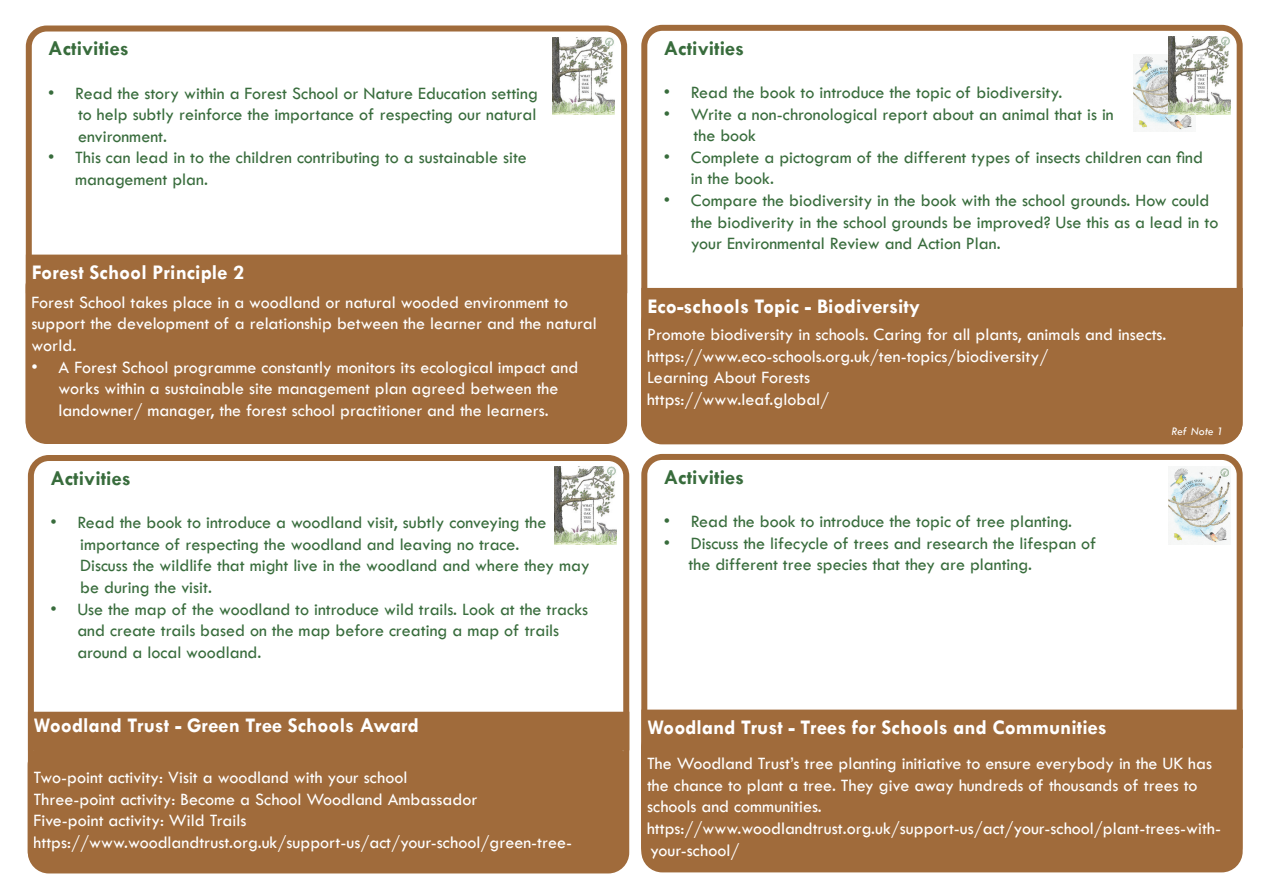
<style>
.page{position:relative;width:1263px;height:893px;background:#fff}
.page>*{position:absolute;margin:0;border:0;box-sizing:border-box;transform-origin:0 0}
.t1{font:700 21px "Tw Cen";color:#fff}
.t2{font:700 21px "Tw Cen";color:#386c3c}
.t3{font:18px/21.6px "Tw Cen";color:#386c3c}
.t4{font:18px/21.6px "Tw Cen";color:#fff}
.t5{font:italic 12px "Tw Cen";color:#fff}
</style>
<div class="page">
<img style="left:1133px;top:54px;width:62px;height:78px">
<div style="left:26px;top:26px;width:601px;height:418px;border:6px solid #a06b3b;border-radius:18px"></div>
<div style="left:29px;top:269px;width:595px;height:170px;background:#a06b3b;border-radius:18px"></div>
<div style="left:26px;top:266px;width:601px;height:176px;border:6px solid #a06b3b;border-radius:18px"></div>
<div style="left:29px;top:258px;width:595px;height:32px;background:#a06b3b"></div>
<div style="left:26px;top:255px;width:601px;height:38px;border:6px solid #a06b3b"></div>
<img style="left:552px;top:37px;width:63px;height:78px">
<div style="left:641px;top:25px;width:602px;height:418px;border:6px solid #a06b3b;border-radius:18px"></div>
<div style="left:644px;top:305px;width:595px;height:136px;background:#a06b3b;border-radius:18px"></div>
<div style="left:641px;top:302px;width:601px;height:142px;border:6px solid #a06b3b;border-radius:18px"></div>
<div style="left:644px;top:291px;width:596px;height:33px;background:#a06b3b"></div>
<div style="left:641px;top:288px;width:602px;height:39px;border:6px solid #a06b3b"></div>
<img style="left:1168px;top:36px;width:62px;height:78px">
<div style="left:641px;top:454px;width:602px;height:418px;border:6px solid #a06b3b;border-radius:18px"></div>
<div style="left:644px;top:730px;width:595px;height:134px;background:#a06b3b;border-radius:18px"></div>
<div style="left:641px;top:727px;width:601px;height:140px;border:6px solid #a06b3b;border-radius:18px"></div>
<div style="left:644px;top:713px;width:596px;height:32px;background:#a06b3b"></div>
<div style="left:641px;top:710px;width:602px;height:38px;border:6px solid #a06b3b"></div>
<div style="left:28px;top:455px;width:601px;height:418px;border:6px solid #a06b3b;border-radius:18px"></div>
<div style="left:31px;top:747px;width:595px;height:122px;background:#a06b3b;border-radius:18px"></div>
<div style="left:28px;top:744px;width:601px;height:128px;border:6px solid #a06b3b;border-radius:18px"></div>
<div style="left:31px;top:715px;width:595px;height:32px;background:#a06b3b"></div>
<div style="left:28px;top:712px;width:601px;height:38px;border:6px solid #a06b3b"></div>
<img style="left:555px;top:466px;width:62px;height:78px">
<img style="left:1168px;top:467px;width:62px;height:77px">
<p class="t2" style="left:48px;top:36px;width:82px">Activities</p>
<p class="t3" style="left:78px;top:82px;width:461px;text-align:justify;text-indent:-30px">• Read the story within a Forest School or Nature Education setting to help subtly reinforce the importance of respecting our natural environment.</p>
<p class="t3" style="left:75px;top:147px;width:453px;text-indent:-27px">• This can lead in to the children contributing to a sustainable site management plan.</p>
<p class="t1" style="left:32px;top:260px;width:214px">Forest School Principle 2</p>
<p class="t1" style="left:45px;top:267px;width:9px">•</p>
<p class="t4" style="left:32px;top:291px;width:567px">Forest School takes place in a woodland or natural wooded environment to support the development of a relationship between the learner and the natural world.</p>
<p class="t4" style="left:32px;top:356px;width:548px;text-align:center">• A Forest School programme constantly monitors its ecological impact and works within a sustainable site management plan agreed between the landowner/ manager, the forest school practitioner and the learners.</p>
<p class="t2" style="left:50px;top:466px;width:82px">Activities</p>
<p class="t3" style="left:80px;top:512px;width:511px;text-indent:-30px">• Read the book to introduce a woodland visit, subtly conveying the importance of respecting the woodland and leaving no trace.<br>Discuss the wildlife that might live in the woodland and where they may be during the visit.</p>
<p class="t3" style="left:77px;top:598px;width:512px;text-indent:-27px">• Use the map of the woodland to introduce wild trails. Look at the tracks and create trails based on the map before creating a map of trails around a local woodland.</p>
<p class="t1" style="left:34px;top:713px;width:386px">Woodland Trust - Green Tree Schools Award</p>
<p class="t4" style="left:34px;top:767px;width:540px">Two-point activity: Visit a woodland with your school<br>Three-point activity: Become a School Woodland Ambassador<br>Five-point activity: Wild Trails https://www.woodlandtrust.org.uk/support-us/act/your-school/green-tree-</p>
<p class="t2" style="left:664px;top:35px;width:82px">Activities</p>
<p class="t3" style="left:664px;top:81px;width:400px">• Read the book to introduce the topic of biodiversity.</p>
<p class="t3" style="left:694px;top:103px;width:422px;text-indent:-30px">• Write a non-chronological report about an animal that is in the book</p>
<p class="t3" style="left:691px;top:146px;width:514px;text-indent:-27px">• Complete a pictogram of the different types of insects children can find in the book.</p>
<p class="t3" style="left:691px;top:189px;width:529px;text-indent:-27px">• Compare the biodiversity in the book with the school grounds. How could the biodiverity in the school grounds be improved? Use this as a lead in to your Environmental Review and Action Plan.</p>
<p class="t1" style="left:647px;top:293px;width:274px">Eco-schools Topic - Biodiversity</p>
<p class="t4" style="left:647px;top:323px;width:521px">Promote biodiversity in schools. Caring for all plants, animals and insects. https://www.eco-schools.org.uk/ten-topics/biodiversity/<br>Learning About Forests<br>https://www.leaf.global/</p>
<p class="t2" style="left:664px;top:465px;width:82px">Activities</p>
<p class="t3" style="left:664px;top:510px;width:410px">• Read the book to introduce the topic of tree planting.</p>
<p class="t3" style="left:689px;top:532px;width:409px;text-indent:-25px">• Discuss the lifecycle of trees and research the lifespan of the different tree species that they are planting.</p>
<p class="t1" style="left:647px;top:715px;width:461px">Woodland Trust - Trees for Schools and Communities</p>
<p class="t5" style="left:1171px;top:424px;width:53px">Ref Note 1</p>
<p class="t4" style="left:647px;top:753px;width:575px">The Woodland Trust’s tree planting initiative to ensure everybody in the UK has the chance to plant a tree. They give away hundreds of thousands of trees to schools and communities. https://www.woodlandtrust.org.uk/support-us/act/your-school/plant-trees-with&shy;your-school/</p>
</div>
